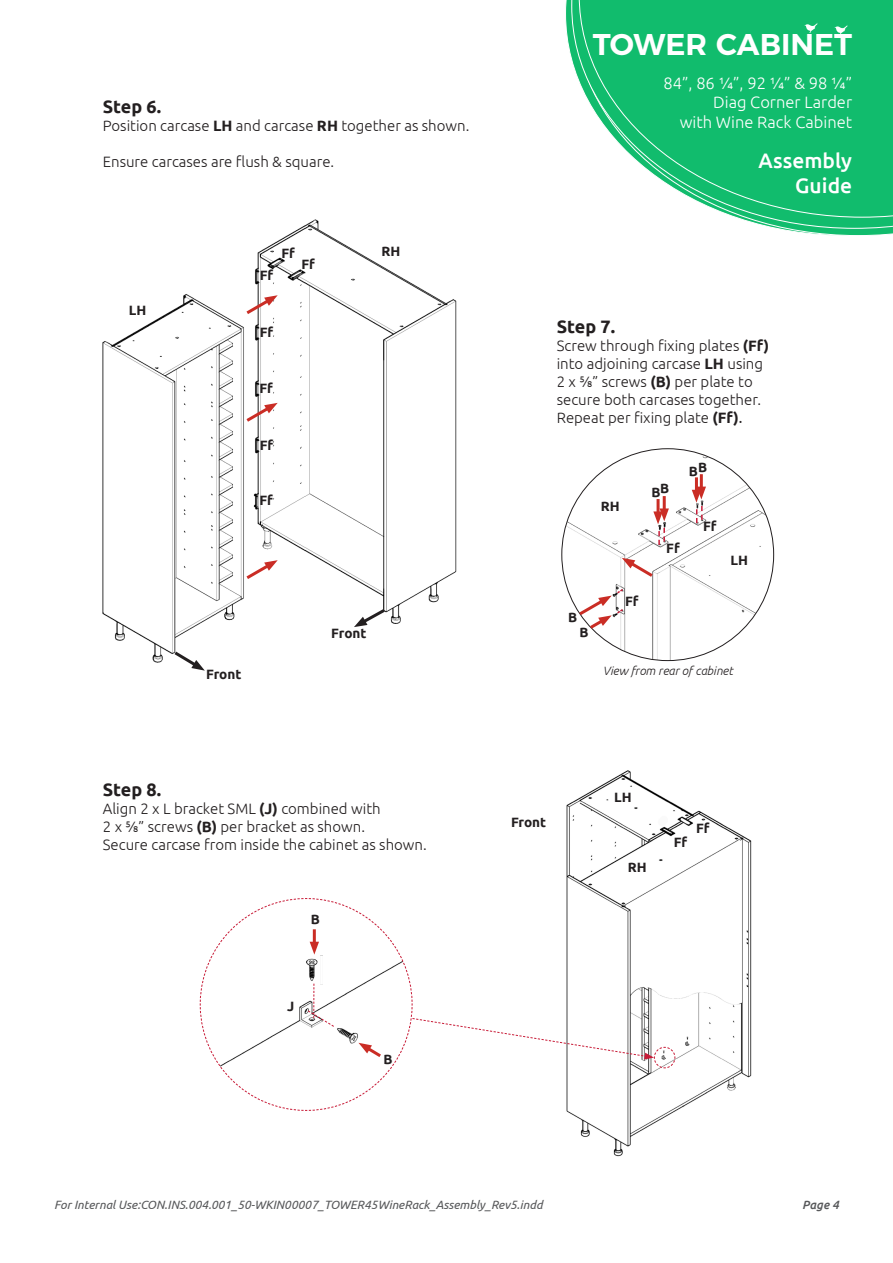
<style>
.page{position:relative;width:893px;height:1263px;background:#fff}
.page>*{position:absolute;margin:0;border:0;box-sizing:border-box;transform-origin:0 0}
.t1{font:600 30px "Montserrat";color:#fff}
.t2{font:500 21px/25.2px "Ubuntu";color:#fff;text-align:right}
.t3{font:700 18px "Ubuntu";color:#231f20}
.t4{font:300 16.5px/19.8px "Ubuntu";color:#fff;text-align:right}
.t5{font:300 15px/18px "Ubuntu";color:#231f20}
.t6{font:700 13.5px "Ubuntu";color:#231f20}
.t7{font:italic 12px "Ubuntu";color:#57585a}
.t8{font:italic 300 12px "Ubuntu";color:#231f20}
.t9{font:italic 500 12px "Ubuntu";color:#57585a}
.s1{font-weight:700}
.s2{font-weight:400}
</style>
<div class="page">
<svg style="left:780px;top:229px;width:113px;height:7px"></svg>
<svg style="left:571px;top:0;width:322px;height:229px"></svg>
<svg style="left:579px;top:0;width:314px;height:217px;background:#2fc47f"></svg>
<svg style="left:834px;top:25px;width:14px;height:11px"></svg>
<img style="left:566px;top:770px;width:186px;height:387px">
<img style="left:102px;top:219px;width:355px;height:444px">
<svg style="left:243px;top:295px;width:35px;height:22px"></svg>
<svg style="left:243px;top:560px;width:35px;height:22px"></svg>
<svg style="left:243px;top:403px;width:35px;height:21px"></svg>
<svg style="left:354px;top:606px;width:34px;height:21px"></svg>
<svg style="left:171px;top:649px;width:34px;height:22px"></svg>
<img style="left:562px;top:449px;width:212px;height:212px;border-radius:106px">
<svg style="left:622px;top:558px;width:34px;height:22px"></svg>
<hr style="left:657px;top:499px;width:3px;height:16px;background:#ca2d25">
<hr style="left:700px;top:474px;width:3px;height:16px;background:#ca2d25">
<hr style="left:695px;top:477px;width:3px;height:17px;background:#ca2d25">
<hr style="left:663px;top:496px;width:3px;height:16px;background:#ca2d25">
<svg style="left:576px;top:587px;width:49px;height:44px"></svg>
<svg style="left:692px;top:487px;width:14px;height:36px"></svg>
<svg style="left:653px;top:508px;width:16px;height:37px"></svg>
<svg style="left:804px;top:23px;width:14px;height:10px"></svg>
<svg style="left:199px;top:898px;width:477px;height:213px"></svg>
<p class="t3" style="left:103px;top:96px;width:60px">Step 6.</p>
<p class="t5" style="left:103px;top:117px;width:368px">Position carcase <span class="s1">LH</span> and carcase <span class="s1">RH</span> together as shown.</p>
<p class="t5" style="left:103px;top:153px;width:233px">Ensure carcases are flush &amp; square.</p>
<p class="t6" style="left:129px;top:302px;width:19px">LH</p>
<p class="t6" style="left:260px;top:267px;width:15px">Ff</p>
<p class="t6" style="left:282px;top:245px;width:15px">Ff</p>
<p class="t6" style="left:302px;top:256px;width:15px">Ff</p>
<p class="t6" style="left:260px;top:324px;width:15px">Ff</p>
<p class="t6" style="left:259px;top:380px;width:15px">Ff</p>
<p class="t6" style="left:260px;top:437px;width:15px">Ff</p>
<p class="t6" style="left:259px;top:492px;width:15px">Ff</p>
<p class="t6" style="left:381px;top:243px;width:20px">RH</p>
<p class="t6" style="left:206px;top:666px;width:37px">Front</p>
<p class="t6" style="left:331px;top:625px;width:37px">Front</p>
<p class="t3" style="left:103px;top:779px;width:60px">Step 8.</p>
<p class="t5" style="left:103px;top:799px;width:279px">Align 2 x L bracket SML <span class="s1">(J)</span> combined with</p>
<p class="t5" style="left:103px;top:817px;width:264px">2 x 5/8” screws <span class="s1">(B)</span> per bracket as shown.</p>
<p class="t5" style="left:103px;top:835px;width:326px">Secure carcase from inside the cabinet as shown.</p>
<p class="t6" style="left:311px;top:911px;width:11px">B</p>
<p class="t6" style="left:287px;top:998px;width:9px">J</p>
<p class="t6" style="left:383px;top:1051px;width:11px">B</p>
<h1 class="t1" style="left:593px;top:20px;width:261px">TOWER CABINET</h1>
<p class="t4" style="left:663px;top:72px;width:190px">84”, 86 1/4”, 92 1/4” &amp; 98 1/4”<br>Diag Corner Larder<br>with Wine Rack Cabinet</p>
<h2 class="t2" style="left:758px;top:147px;width:95px">Assembly<br>Guide</h2>
<p class="t3" style="left:557px;top:315px;width:60px">Step 7.</p>
<p class="t5" style="left:557px;top:336px;width:214px">Screw through fixing plates <span class="s1">(Ff) </span>into adjoining carcase <span class="s1">LH</span> using</p>
<p class="t5" style="left:557px;top:372px;width:206px">2 x 5/8” screws <span class="s1">(B)</span> per plate to secure both carcases together.</p>
<p class="t5" style="left:557px;top:408px;width:187px">Repeat per fixing plate <span class="s1">(Ff)</span><span class="s2">.</span></p>
<p class="t6" style="left:568px;top:609px;width:11px">B</p>
<p class="t6" style="left:579px;top:624px;width:11px">B</p>
<p class="t6" style="left:601px;top:498px;width:20px">RH</p>
<p class="t6" style="left:651px;top:484px;width:11px">B</p>
<p class="t6" style="left:660px;top:480px;width:11px">B</p>
<p class="t6" style="left:666px;top:540px;width:15px">Ff</p>
<p class="t6" style="left:689px;top:463px;width:11px">B</p>
<p class="t6" style="left:698px;top:459px;width:11px">B</p>
<p class="t6" style="left:703px;top:518px;width:15px">Ff</p>
<p class="t6" style="left:625px;top:593px;width:15px">Ff</p>
<p class="t6" style="left:730px;top:552px;width:19px">LH</p>
<p class="t8" style="left:603px;top:663px;width:132px">View from rear of cabinet</p>
<p class="t6" style="left:511px;top:813px;width:37px">Front</p>
<p class="t6" style="left:614px;top:789px;width:19px">LH</p>
<p class="t6" style="left:628px;top:859px;width:20px">RH</p>
<p class="t6" style="left:674px;top:834px;width:15px">Ff</p>
<p class="t6" style="left:696px;top:820px;width:15px">Ff</p>
<p class="t7" style="left:54px;top:1197px;width:490px">For Internal Use:CON.INS.004.001_50-WKIN00007_TOWER45WineRack_Assembly_Rev5.indd</p>
<p class="t9" style="left:802px;top:1197px;width:38px">Page 4</p>
</div>
